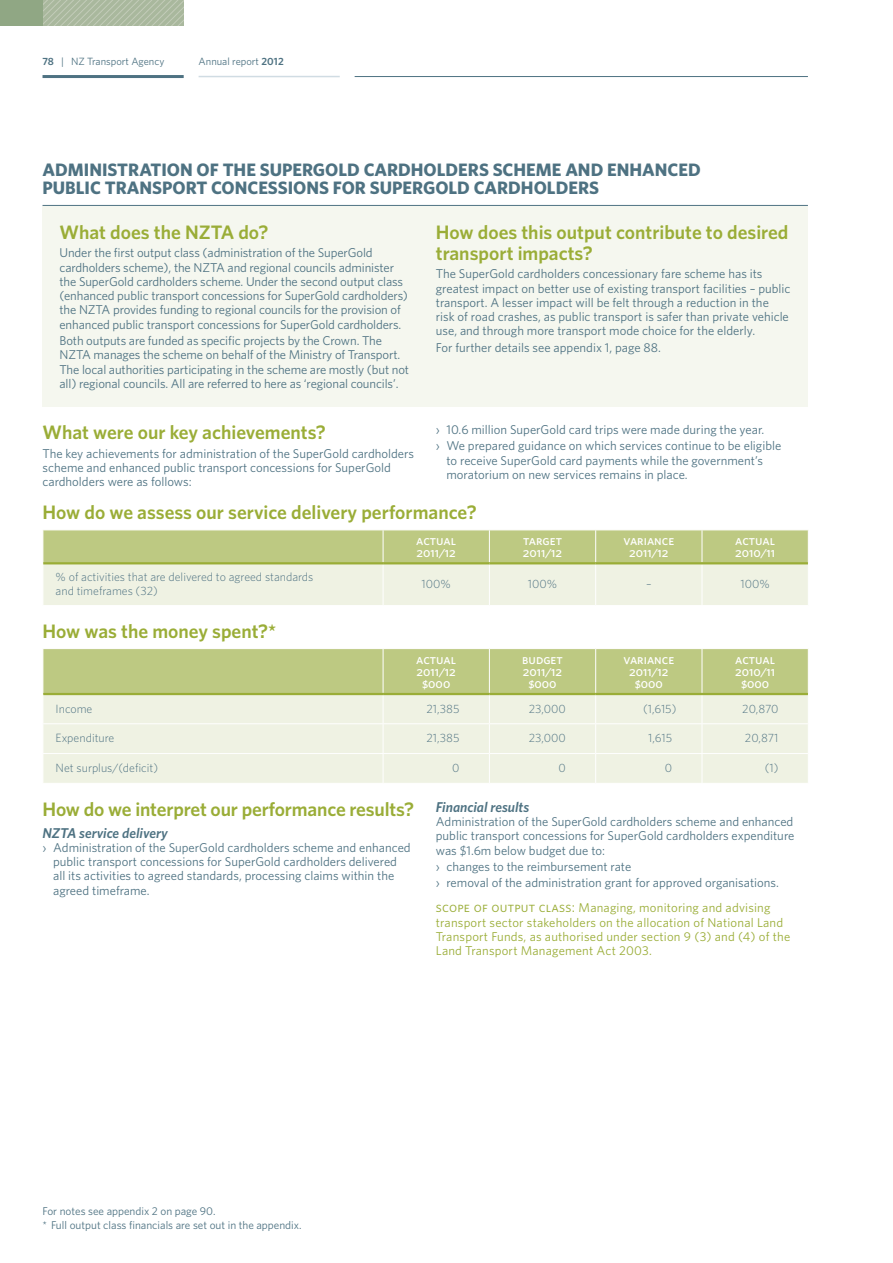
<style>
.page{position:relative;width:893px;height:1263px;background:#fff}
.page>*{position:absolute;margin:0;border:0;box-sizing:border-box;transform-origin:0 0}
.t1{font:600 19.5px/21px "Whitney";color:#9aad37}
.t2{font:700 18px/18px "Whitney";letter-spacing:.04em;color:#4e7282}
.t3{font:italic 600 14.25px "Whitney";color:#4e7282}
.t4{font:13.5px/12px "Whitney Medium SC";color:#fff;text-align:center}
.t5{font:12.75px/14.2px "Whitney";color:#4e7282}
.t6{font:12.75px/14.2px "Whitney";letter-spacing:.015em;color:#9aad37}
.t7{font:300 12px/13.5px "Whitney";color:#4e7282}
.t8{font:11.25px/13.5px "Whitney";color:#4e7282}
.t9{font:10.5px "Whitney";color:#4e7282}
.s1{font-weight:600}
.s2{font-size:14.25px}
</style>
<div class="page">
<hr style="left:43px;top:75px;width:141px;height:3px;background:#4e7282">
<hr style="left:355px;top:76px;width:453px;height:1px;background:#4e7282">
<hr style="left:199px;top:76px;width:141px;height:1px;background:#d0dce3">
<svg style="left:43px;top:0;width:141px;height:26px;background:#aebca2"></svg>
<div style="left:0;top:0;width:43px;height:26px;background:#90a784"></div>
<div style="left:43px;top:206px;width:765px;height:201px;background:#f5f7ef"></div>
<hr style="left:43px;top:205px;width:765px;height:1px;background:#4e7282">
<svg style="left:44px;top:530px;width:764px;height:75px;background:#d8dfb8"></svg>
<hr style="left:383px;top:530px;width:1px;height:32px;background:#fff">
<hr style="left:489px;top:530px;width:1px;height:32px;background:#fff">
<hr style="left:595px;top:530px;width:1px;height:32px;background:#fff">
<hr style="left:702px;top:530px;width:1px;height:32px;background:#fff">
<hr style="left:383px;top:564px;width:1px;height:41px;background:#fff">
<hr style="left:489px;top:564px;width:1px;height:41px;background:#fff">
<hr style="left:595px;top:564px;width:1px;height:41px;background:#fff">
<hr style="left:702px;top:564px;width:1px;height:41px;background:#fff">
<hr style="left:43px;top:562px;width:340px;height:2px;background:#9aad37">
<hr style="left:383px;top:562px;width:106px;height:2px;background:#9aad37">
<hr style="left:489px;top:562px;width:107px;height:2px;background:#9aad37">
<hr style="left:596px;top:562px;width:106px;height:2px;background:#9aad37">
<hr style="left:702px;top:562px;width:106px;height:2px;background:#9aad37">
<svg style="left:43px;top:649px;width:765px;height:134px;background:#dee4c3"></svg>
<hr style="left:43px;top:649px;width:1px;height:45px;background:#fff">
<hr style="left:43px;top:693px;width:340px;height:2px;background:#9aad37">
<hr style="left:383px;top:693px;width:106px;height:2px;background:#9aad37">
<hr style="left:489px;top:693px;width:107px;height:2px;background:#9aad37">
<hr style="left:596px;top:693px;width:106px;height:2px;background:#9aad37">
<hr style="left:702px;top:693px;width:106px;height:2px;background:#9aad37">
<p class="t9" style="left:43px;top:54px;width:123px"><span class="s1">78</span> | NZ Transport Agency</p>
<p class="t9" style="left:199px;top:54px;width:87px">Annual report <span class="s1">2012</span></p>
<h2 class="t2" style="left:43px;top:160px;width:657px">ADMINISTRATION OF THE SUPERGOLD CARDHOLDERS SCHEME AND ENHANCED<br>PUBLIC TRANSPORT CONCESSIONS FOR SUPERGOLD CARDHOLDERS</h2>
<h1 class="t1" style="left:60px;top:221px;width:210px">What does the NZTA do?</h1>
<p class="t5" style="left:60px;top:245px;width:350px">U nder the first output class (administration of the SuperGold cardholders scheme), the NZTA and regional councils administer the SuperGold cardholders scheme. U nder the second output class (enhanced public transport concessions for SuperGold cardholders) the NZTA provides funding to regional councils for the provision of enhanced public transport concessions for SuperGold cardholders.</p>
<p class="t5" style="left:60px;top:333px;width:351px">Both outputs are funded as specific projects by the Crown. The NZTA manages the scheme on behalf of the Ministry of Transport.<br>The local authorities participating in the scheme are mostly (but not all) regional councils. All are referred to here as ‘regional councils’.</p>
<h1 class="t1" style="left:43px;top:422px;width:285px">What were our key achievements?</h1>
<p class="t5" style="left:43px;top:446px;width:373px">The key achievements for administration of the SuperGold cardholders scheme and enhanced public transport concessions for SuperGold cardholders were as follows:</p>
<h1 class="t1" style="left:436px;top:221px;width:354px">How does this output contribute to desired transport impacts?</h1>
<p class="t5" style="left:436px;top:266px;width:356px">The SuperGold cardholders concessionary fare scheme has its greatest impact on better use of existing transport facilities – public transport. A lesser impact will be felt through a reduction in the risk of road crashes, as public transport is safer than private vehicle use, and through more transport mode choice for the elderly.</p>
<p class="t5" style="left:436px;top:340px;width:227px">For further details see appendix 1, page 88.</p>
<p class="t5" style="left:436px;top:421px;width:347px;line-height:16.4px">› 10.6 million SuperGold card trips were made during the year.<br>› We prepared guidance on which services continue to be eligible</p>
<p class="t5" style="left:446px;top:453px;width:318px">to receive SuperGold card payments while the government’s moratorium on new services remains in place.</p>
<h1 class="t1" style="left:43px;top:502px;width:436px">How do we assess our service delivery performance?</h1>
<p class="t4" style="left:416px;top:534px;width:41px;text-align:left">actual<br>2011/12</p>
<p class="t4" style="left:523px;top:534px;width:41px;text-align:left">target<br>2011/12</p>
<p class="t4" style="left:623px;top:534px;width:52px">variance<br>2011/12</p>
<p class="t4" style="left:735px;top:534px;width:42px;text-align:left">actual<br>2010/11</p>
<p class="t7" style="left:56px;top:570px;width:259px">% of activities that are delivered to agreed standards and timeframes (32)</p>
<p class="t7" style="left:422px;top:577px;width:31px">100%</p>
<p class="t7" style="left:528px;top:577px;width:31px">100%</p>
<p class="t7" style="left:646px;top:577px;width:7px">–</p>
<p class="t7" style="left:740px;top:577px;width:31px">100%</p>
<h1 class="t1" style="left:43px;top:620px;width:235px">How was the money spent?*</h1>
<p class="t4" style="left:416px;top:653px;width:41px">actual<br>2011/12 $000</p>
<p class="t4" style="left:522px;top:653px;width:42px">budget<br>2011/12 $000</p>
<p class="t4" style="left:623px;top:653px;width:52px">variance<br>2011/12 $000</p>
<p class="t4" style="left:735px;top:653px;width:42px">actual<br>2010/11 $000</p>
<p class="t7" style="left:56px;top:701px;width:38px">Income</p>
<p class="t7" style="left:426px;top:701px;width:35px">21,385</p>
<p class="t7" style="left:529px;top:701px;width:39px">23,000</p>
<p class="t7" style="left:643px;top:701px;width:35px">(1,615)</p>
<p class="t7" style="left:742px;top:701px;width:38px">20,870</p>
<p class="t7" style="left:56px;top:731px;width:60px">Expenditure</p>
<p class="t7" style="left:426px;top:731px;width:35px">21,385</p>
<p class="t7" style="left:529px;top:731px;width:39px">23,000</p>
<p class="t7" style="left:648px;top:731px;width:26px">1,615</p>
<p class="t7" style="left:745px;top:731px;width:35px">20,871</p>
<p class="t7" style="left:56px;top:761px;width:104px">Net surplus/(deficit)</p>
<p class="t7" style="left:452px;top:761px;width:9px">0</p>
<p class="t7" style="left:559px;top:761px;width:9px">0</p>
<p class="t7" style="left:665px;top:761px;width:9px">0</p>
<p class="t7" style="left:765px;top:761px;width:15px">(1)</p>
<h1 class="t1" style="left:43px;top:798px;width:373px">How do we interpret our performance results?</h1>
<p class="t3" style="left:43px;top:823px;width:127px">NZTA service delivery</p>
<p class="t5" style="left:53px;top:840px;width:359px;text-indent:-11px">› Administration of the SuperGold cardholders scheme and enhanced public transport concessions for SuperGold cardholders delivered all its activities to agreed standards, processing claims within the agreed timeframe.</p>
<p class="t3" style="left:436px;top:797px;width:95px">Financial results</p>
<p class="t5" style="left:436px;top:814px;width:360px;text-align:justify">Administration of the SuperGold cardholders scheme and enhanced public transport concessions for SuperGold cardholders expenditure was $1.6m below budget due to:</p>
<p class="t5" style="left:436px;top:858px;width:345px;line-height:16.4px">› changes to the reimbursement rate<br>› removal of the administration grant for approved organisations.</p>
<p class="t6" style="left:436px;top:900px;width:356px"><span class="s2">scope of output class:</span> Managing, monitoring and advising transport sector stakeholders on the allocation of National Land Transport Funds, as authorised under section 9 (3) and (4) of the Land Transport Management Act 2003.</p>
<p class="t8" style="left:43px;top:1204px;width:261px">For notes see appendix 2 on page 90.<br>* Full output class financials are set out in the appendix.</p>
</div>
